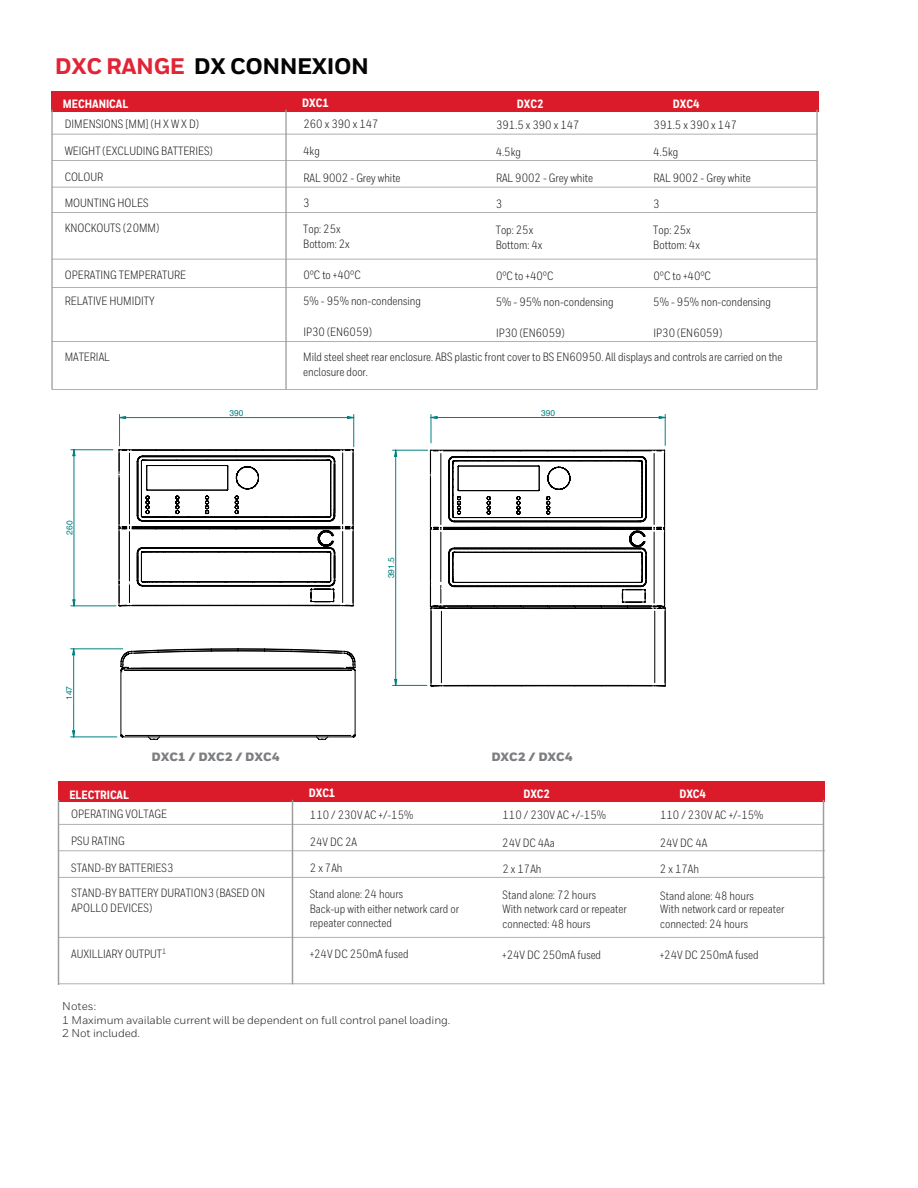
<style>
.page{position:relative;width:918px;height:1188px;background:#fff}
.page>*{position:absolute;margin:0;border:0;box-sizing:border-box;transform-origin:0 0}
.t1{font:800 22.5px "Honeywell Sans";letter-spacing:-.02em;color:#040503}
.t2{font:12px/26px "Honeywell Cond";color:#1d1d1b}
.t3{font:12px/26.1px "Honeywell Cond";color:#231f20}
.t4{font:800 12px "Honeywell Cond";color:#fff}
.t5{font:900 12px "Honeywell Sans";letter-spacing:-.01em;color:#7c7e81}
.t6{font:11.25px/13.5px "Honeywell Sans";letter-spacing:-.01em;color:#231f20}
.t7{font:8.4px "Helvetica";color:#008181}
.s1{color:#e22536}
</style>
<div class="page">
<div style="left:52px;top:91px;width:150px;height:20px;background:#dc1b2a"></div>
<div style="left:202px;top:91px;width:616px;height:20px;background:#dc1b2a"></div>
<hr style="left:52px;top:134px;width:765px;height:1px;background:#9d9d9c">
<hr style="left:52px;top:160px;width:765px;height:1px;background:#9d9d9c">
<hr style="left:52px;top:187px;width:765px;height:1px;background:#9d9d9c">
<hr style="left:52px;top:212px;width:765px;height:1px;background:#9d9d9c">
<hr style="left:52px;top:259px;width:765px;height:1px;background:#9d9d9c">
<hr style="left:52px;top:341px;width:765px;height:1px;background:#9d9d9c">
<hr style="left:52px;top:389px;width:765px;height:1px;background:#9d9d9c">
<hr style="left:52px;top:287px;width:766px;height:1px;background:#9d9d9c">
<svg style="left:120px;top:648px;width:236px;height:92px"></svg>
<hr style="left:71px;top:450px;width:42px;height:1px;background:#008181">
<hr style="left:71px;top:606px;width:45px;height:1px;background:#008181">
<hr style="left:74px;top:450px;width:1px;height:156px;background:#008181">
<svg style="left:120px;top:416px;width:6px;height:3px"></svg>
<svg style="left:347px;top:416px;width:6px;height:3px"></svg>
<hr style="left:119px;top:414px;width:1px;height:32px;background:#008181">
<hr style="left:353px;top:414px;width:1px;height:33px;background:#008181">
<hr style="left:120px;top:417px;width:234px;height:1px;background:#008181">
<svg style="left:72px;top:731px;width:3px;height:6px"></svg>
<hr style="left:71px;top:737px;width:46px;height:1px;background:#008181">
<hr style="left:71px;top:649px;width:52px;height:1px;background:#008181">
<hr style="left:73px;top:649px;width:1px;height:88px;background:#008181">
<svg style="left:119px;top:449px;width:235px;height:158px"></svg>
<svg style="left:440px;top:625px;width:225px;height:60px"></svg>
<svg style="left:440px;top:625px;width:224px;height:55px"></svg>
<hr style="left:441px;top:611px;width:1px;height:72px;background:#000">
<hr style="left:665px;top:608px;width:1px;height:78px;background:#000">
<hr style="left:655px;top:611px;width:1px;height:72px;background:#000">
<hr style="left:431px;top:608px;width:1px;height:78px;background:#000">
<svg style="left:431px;top:685px;width:235px;height:2px"></svg>
<svg style="left:394px;top:679px;width:3px;height:6px"></svg>
<hr style="left:393px;top:450px;width:35px;height:1px;background:#008181">
<hr style="left:393px;top:685px;width:34px;height:1px;background:#008181">
<hr style="left:395px;top:450px;width:1px;height:235px;background:#008181">
<svg style="left:659px;top:416px;width:6px;height:3px"></svg>
<svg style="left:431px;top:414px;width:6px;height:29px"></svg>
<hr style="left:665px;top:414px;width:1px;height:31px;background:#008181">
<hr style="left:431px;top:417px;width:234px;height:1px;background:#008181">
<svg style="left:430px;top:450px;width:236px;height:175px"></svg>
<hr style="left:52px;top:110px;width:1px;height:279px;background:#9d9d9c">
<hr style="left:286px;top:110px;width:1px;height:279px;background:#9d9d9c">
<hr style="left:817px;top:110px;width:1px;height:279px;background:#9d9d9c">
<div style="left:58px;top:781px;width:150px;height:20px;background:#dc1b2a"></div>
<div style="left:208px;top:781px;width:617px;height:20px;background:#dc1b2a"></div>
<hr style="left:58px;top:824px;width:766px;height:1px;background:#9d9d9c">
<hr style="left:58px;top:851px;width:767px;height:1px;background:#9d9d9c">
<hr style="left:58px;top:877px;width:767px;height:1px;background:#9d9d9c">
<hr style="left:58px;top:937px;width:767px;height:1px;background:#9d9d9c">
<hr style="left:58px;top:984px;width:767px;height:1px;background:#9d9d9c">
<hr style="left:58px;top:800px;width:1px;height:185px;background:#9d9d9c">
<hr style="left:292px;top:800px;width:1px;height:184px;background:#9d9d9c">
<hr style="left:823px;top:800px;width:1px;height:184px;background:#9d9d9c">
<h1 class="t1" style="left:55px;top:52px;width:315px"><span class="s1">DXC RANGE</span> DX CONNEXION</h1>
<p class="t4" style="left:63px;top:97px;width:67px">MECHANICAL</p>
<p class="t2" style="left:65px;top:111px;width:136px">DIMENSIONS [MM] (H X W X D)</p>
<p class="t2" style="left:65px;top:138px;width:149px">WEIGHT (EXCLUDING BATTERIES)</p>
<p class="t2" style="left:65px;top:164px;width:40px">COLOUR</p>
<p class="t4" style="left:302px;top:96px;width:28px">DXC1</p>
<p class="t4" style="left:517px;top:97px;width:28px">DXC2</p>
<p class="t4" style="left:673px;top:97px;width:28px">DXC4</p>
<p class="t2" style="left:496px;top:112px;width:85px">391.5 x 390 x 147</p>
<p class="t2" style="left:496px;top:139px;width:99px">4.5kg<br>RAL 9002 - Grey white<br>3<br>Top: 25x</p>
<p class="t2" style="left:496px;top:231px;width:48px">Bottom: 4x</p>
<p class="t2" style="left:496px;top:263px;width:59px">0°C to +40°C</p>
<p class="t2" style="left:303px;top:111px;width:77px">260 x 390 x 147</p>
<p class="t2" style="left:303px;top:138px;width:99px">4kg<br>RAL 9002 - Grey white</p>
<p class="t2" style="left:654px;top:112px;width:85px">391.5 x 390 x 147</p>
<p class="t2" style="left:653px;top:139px;width:99px">4.5kg<br>RAL 9002 - Grey white<br>3<br>Top: 25x</p>
<p class="t2" style="left:653px;top:231px;width:48px">Bottom: 4x</p>
<p class="t2" style="left:654px;top:263px;width:59px">0°C to +40°C</p>
<p class="t2" style="left:65px;top:190px;width:85px">MOUNTING HOLES</p>
<p class="t2" style="left:303px;top:190px;width:8px">3</p>
<p class="t2" style="left:65px;top:215px;width:96px">KNOCKOUTS (20MM)</p>
<p class="t2" style="left:303px;top:222px;width:48px;line-height:14.4px">Top: 25x<br>Bottom: 2x</p>
<p class="t2" style="left:65px;top:262px;width:123px">OPERATING TEMPERATURE</p>
<p class="t2" style="left:303px;top:262px;width:59px">0°C to +40°C</p>
<p class="t2" style="left:65px;top:288px;width:91px">RELATIVE HUMIDITY</p>
<p class="t2" style="left:303px;top:288px;width:119px">5% - 95% non-condensing</p>
<p class="t2" style="left:303px;top:319px;width:70px">IP30 (EN6059)</p>
<p class="t2" style="left:496px;top:288px;width:119px">5% - 95% non-condensing</p>
<p class="t2" style="left:496px;top:320px;width:70px">IP30 (EN6059)</p>
<p class="t2" style="left:653px;top:288px;width:119px">5% - 95% non-condensing</p>
<p class="t2" style="left:654px;top:320px;width:70px">IP30 (EN6059)</p>
<p class="t2" style="left:65px;top:344px;width:47px">MATERIAL</p>
<p class="t2" style="left:303px;top:350px;width:481px;line-height:14.4px">Mild steel sheet rear enclosure. ABS plastic front cover to BS EN60950. All displays and controls are carried on the enclosure door.</p>
<p class="t7" style="left:63px;top:535px;width:16px;rotate:-90deg">260</p>
<p class="t7" style="left:63px;top:700px;width:16px;rotate:-90deg">147</p>
<p class="t7" style="left:230px;top:407px;width:16px">390</p>
<p class="t7" style="left:385px;top:578px;width:23px;rotate:-90deg">391.5</p>
<p class="t7" style="left:541px;top:407px;width:16px">390</p>
<p class="t5" style="left:152px;top:749px;width:130px">DXC1 / DXC2 / DXC4</p>
<p class="t5" style="left:491px;top:749px;width:83px">DXC2 / DXC4</p>
<p class="t4" style="left:309px;top:786px;width:28px">DXC1</p>
<p class="t4" style="left:523px;top:787px;width:28px">DXC2</p>
<p class="t4" style="left:679px;top:787px;width:28px">DXC4</p>
<p class="t3" style="left:503px;top:802px;width:105px">110 / 230V AC +/-15%</p>
<p class="t3" style="left:502px;top:830px;width:95px">24V DC 4Aa<br>2 x 17Ah<br>Stand alone: 72 hours</p>
<p class="t3" style="left:503px;top:902px;width:126px;line-height:14.4px">With network card or repeater connected: 48 hours</p>
<p class="t3" style="left:502px;top:942px;width:100px">+24V DC 250mA fused</p>
<p class="t4" style="left:69px;top:787px;width:61px">ELECTRICAL</p>
<p class="t3" style="left:71px;top:801px;width:97px">OPERATING VOLTAGE</p>
<p class="t3" style="left:71px;top:828px;width:55px">PSU RATING</p>
<p class="t3" style="left:71px;top:855px;width:104px">STAND-BY BATTERIES3</p>
<p class="t3" style="left:310px;top:801px;width:105px">110 / 230V AC +/-15%</p>
<p class="t3" style="left:310px;top:829px;width:49px">24V DC 2A<br>2 x 7Ah</p>
<p class="t3" style="left:660px;top:802px;width:105px">110 / 230V AC +/-15%</p>
<p class="t3" style="left:660px;top:830px;width:49px">24V DC 4A<br>2 x 17Ah</p>
<p class="t3" style="left:660px;top:888px;width:126px;line-height:14.2px">Stand alone: 48 hours<br>With network card or repeater connected: 24 hours</p>
<p class="t3" style="left:660px;top:942px;width:100px">+24V DC 250mA fused</p>
<p class="t3" style="left:71px;top:886px;width:195px;line-height:14.4px">STAND-BY BATTERY DURATION3 (BASED ON<br>APOLLO DEVICES)</p>
<p class="t3" style="left:310px;top:887px;width:151px;line-height:14.4px">Stand alone: 24 hours<br>Back-up with either network card or repeater connected</p>
<p class="t3" style="left:71px;top:940px;width:97px">AUXILLIARY OUTPUT<sup>1</sup></p>
<p class="t3" style="left:310px;top:941px;width:100px">+24V DC 250mA fused</p>
<p class="t6" style="left:62px;top:999px;width:390px">Notes:<br>1 Maximum available current will be dependent on full control panel loading.<br>2 Not included.</p>
</div>
